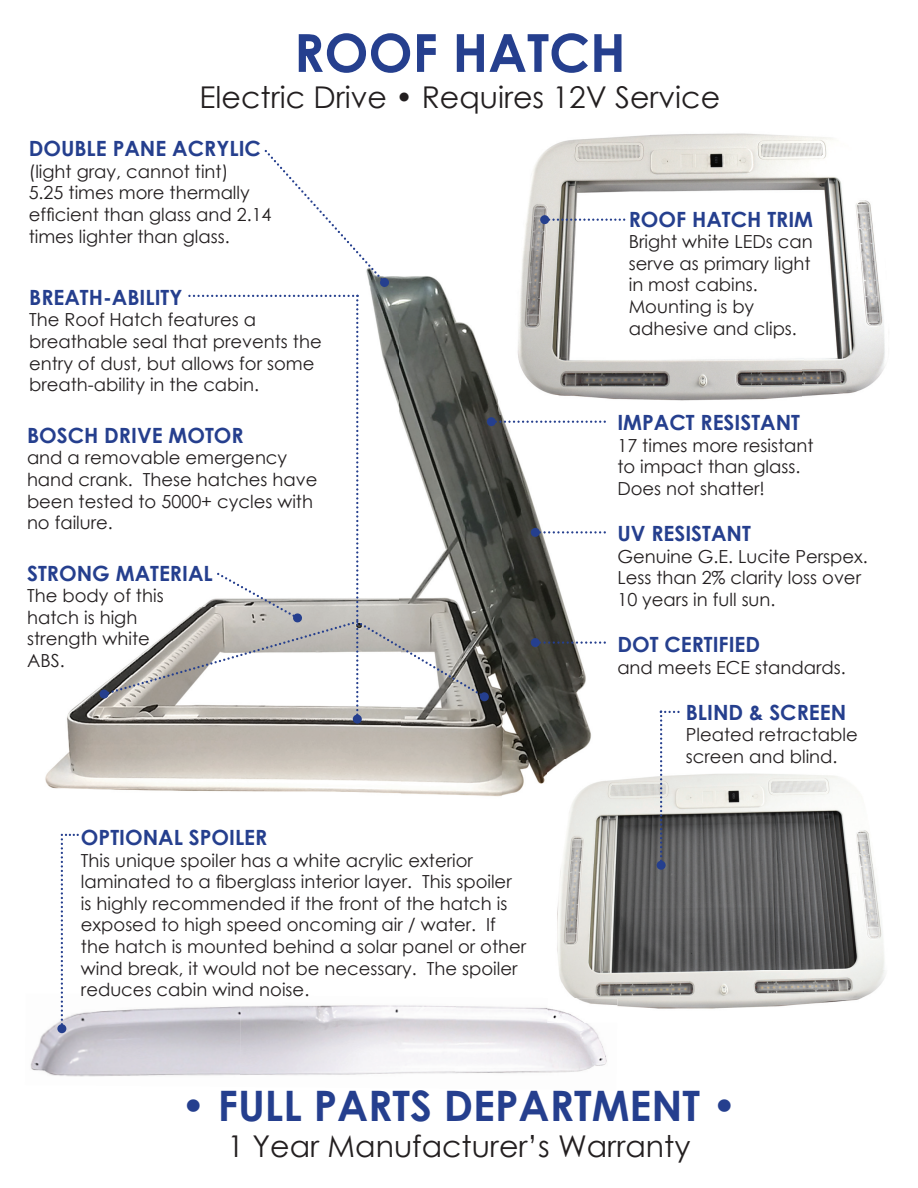
<style>
.page{position:relative;width:918px;height:1188px;background:#fff}
.page>*{position:absolute;margin:0;border:0;box-sizing:border-box;transform-origin:0 0}
.t1{font:700 52.5px "Century Gothic";color:#253f8e}
.t2{font:700 42px "Century Gothic";color:#253f8e}
.t3{font:30px "Century Gothic";color:#231f20}
.t4{font:700 21px "Century Gothic";color:#253f8e}
.t5{font:18px/21.6px "Century Gothic";color:#231f20}
</style>
<div class="page">
<img style="left:30px;top:996px;width:210px;height:81px">
<img style="left:240px;top:1005px;width:215px;height:70px">
<img style="left:455px;top:1006px;width:152px;height:68px">
<img style="left:45px;top:276px;width:458px;height:521px">
<img style="left:503px;top:720px;width:88px;height:75px">
<svg style="left:265px;top:150px;width:121px;height:134px"></svg>
<div style="left:380px;top:278px;width:9px;height:9px;background:#253f8e;border-radius:50%"></div>
<div style="left:353px;top:715px;width:9px;height:9px;background:#253f8e;border-radius:50%"></div>
<svg style="left:61px;top:834px;width:18px;height:196px"></svg>
<div style="left:57px;top:1024px;width:9px;height:9px;background:#253f8e;border-radius:50%"></div>
<img style="left:523px;top:133px;width:280px;height:118px">
<img style="left:803px;top:136px;width:82px;height:261px">
<img style="left:606px;top:358px;width:197px;height:43px">
<img style="left:499px;top:251px;width:76px;height:44px">
<img style="left:548px;top:760px;width:337px;height:249px">
<img style="left:548px;top:998px;width:69px;height:25px">
<img style="left:686px;top:760px;width:150px;height:3px">
<svg style="left:660px;top:710px;width:20px;height:156px"></svg>
<div style="left:657px;top:861px;width:9px;height:9px;background:#253f8e;border-radius:50%"></div>
<svg style="left:549px;top:219px;width:76px;height:2px"></svg>
<div style="left:540px;top:215px;width:9px;height:9px;background:#253f8e;border-radius:50%"></div>
<svg style="left:103px;top:295px;width:503px;height:425px"></svg>
<div style="left:480px;top:692px;width:9px;height:9px;background:#253f8e;border-radius:50%"></div>
<div style="left:100px;top:690px;width:9px;height:9px;background:#253f8e;border-radius:50%"></div>
<h1 class="t1" style="left:294px;top:19px;width:333px">ROOF HATCH</h1>
<h3 class="t3" style="left:200px;top:78px;width:522px">Electric Drive • Requires 12V Service</h3>
<p class="t4" style="left:29px;top:135px;width:234px">DOUBLE PANE ACRYLIC</p>
<p class="t5" style="left:29px;top:160px;width:244px">(light gray, cannot tint)<br>5.25 times more thermally efficient than glass and 2.14 times lighter than glass.</p>
<p class="t4" style="left:29px;top:284px;width:155px">BREATH-ABILITY</p>
<p class="t5" style="left:29px;top:309px;width:294px">The Roof Hatch features a breathable seal that prevents the entry of dust, but allows for some breath-ability in the cabin.</p>
<p class="t4" style="left:27px;top:422px;width:218px">BOSCH DRIVE MOTOR</p>
<p class="t5" style="left:27px;top:446px;width:292px">and a removable emergency hand crank. These hatches have been tested to 5000+ cycles with no failure.</p>
<p class="t4" style="left:27px;top:560px;width:187px">STRONG MATERIAL</p>
<p class="t5" style="left:27px;top:584px;width:138px">The body of this hatch is high strength white<br>ABS.</p>
<p class="t4" style="left:81px;top:824px;width:188px">OPTIONAL SPOILER</p>
<p class="t5" style="left:81px;top:849px;width:447px">This unique spoiler has a white acrylic exterior laminated to a fiberglass interior layer. This spoiler is highly recommended if the front of the hatch is exposed to high speed oncoming air / water. If the hatch is mounted behind a solar panel or other wind break, it would not be necessary. The spoiler reduces cabin wind noise.</p>
<p class="t4" style="left:629px;top:206px;width:186px">ROOF HATCH TRIM</p>
<p class="t5" style="left:629px;top:230px;width:186px">Bright white LEDs can serve as primary light in most cabins.<br>Mounting is by adhesive and clips.</p>
<p class="t4" style="left:617px;top:409px;width:184px">IMPACT RESISTANT</p>
<p class="t5" style="left:617px;top:434px;width:198px">17 times more resistant to impact than glass.<br>Does not shatter!</p>
<p class="t4" style="left:617px;top:520px;width:135px">UV RESISTANT</p>
<p class="t5" style="left:617px;top:545px;width:252px">Genuine G.E. Lucite Perspex.<br>Less than 2% clarity loss over<br>10 years in full sun.</p>
<p class="t4" style="left:617px;top:631px;width:144px">DOT CERTIFIED</p>
<p class="t5" style="left:617px;top:656px;width:230px">and meets ECE standards.</p>
<p class="t4" style="left:686px;top:699px;width:162px">BLIND &amp; SCREEN</p>
<p class="t5" style="left:686px;top:724px;width:173px">Pleated retractable</p>
<p class="t5" style="left:686px;top:745px;width:153px">screen and blind.</p>
<h2 class="t2" style="left:181px;top:1079px;width:558px">• FULL PARTS DEPARTMENT •</h2>
<h3 class="t3" style="left:228px;top:1127px;width:464px">1 Year Manufacturer’s Warranty</h3>
</div>
